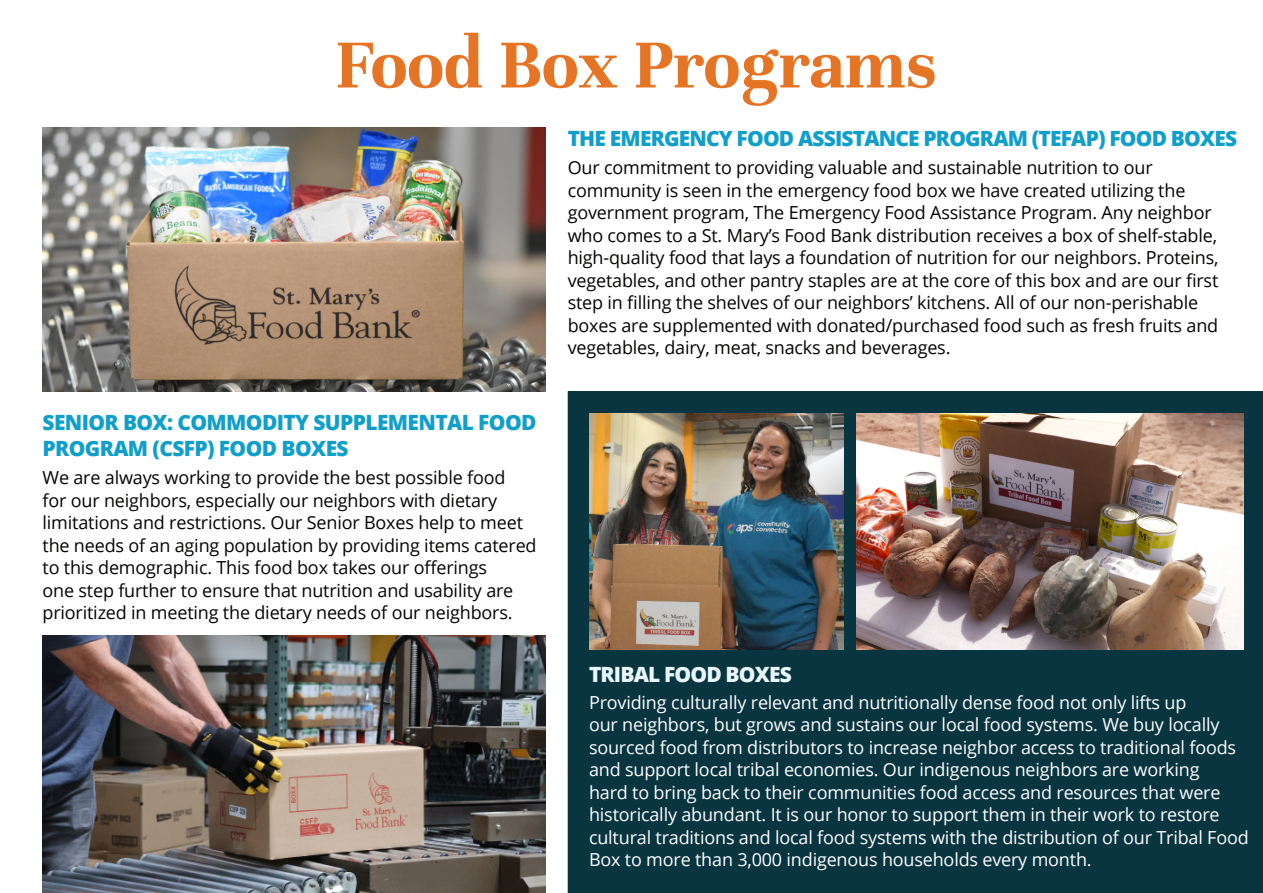
<style>
.page{position:relative;width:1263px;height:893px;background:#fff}
.page>*{position:absolute;margin:0;border:0;box-sizing:border-box;transform-origin:0 0}
._30pt_Bold_Left{font:700 75px "Unna";color:#e57525}
.t1{font:800 21px/25.5px "Open Sans";letter-spacing:-.03em;color:#109fcb}
.t2{font:800 21px "Open Sans";letter-spacing:-.04em;color:#eaf7fd}
.t3{font:18px/22.5px "Open Sans";letter-spacing:-.01em;color:#040503}
.t4{font:18px/22.5px "Open Sans";letter-spacing:-.01em;color:#fff}
</style>
<div class="page">
<div style="left:568px;top:391px;width:695px;height:502px;background:#093541"></div>
<img style="left:43px;top:636px;width:503px;height:257px">
<img style="left:589px;top:414px;width:254px;height:235px">
<img style="left:857px;top:414px;width:387px;height:235px">
<img style="left:43px;top:128px;width:503px;height:263px">
<p class="_30pt_Bold_Left" style="left:335px;top:21px;width:603px">Food Box Programs</p>
<p class="t1" style="left:43px;top:409px;width:496px">SENIOR BOX: COMMODITY SUPPLEMENTAL FOOD<br>PROGRAM (CSFP) FOOD BOXES</p>
<p class="t3" style="left:43px;top:466px;width:496px">We are always working to provide the best possible food<br>for our neighbors, especially our neighbors with dietary limitations and restrictions. Our Senior Boxes help to meet the needs of an aging population by providing items catered to this demographic. This food box takes our offerings<br>one step further to ensure that nutrition and usability are prioritized in meeting the dietary needs of our neighbors.</p>
<p class="t1" style="left:568px;top:124px;width:671px">THE EMERGENCY FOOD ASSISTANCE PROGRAM (TEFAP) FOOD BOXES</p>
<p class="t3" style="left:568px;top:156px;width:652px">Our commitment to providing valuable and sustainable nutrition to our community is seen in the emergency food box we have created utilizing the government program, The Emergency Food Assistance Program. Any neighbor who comes to a St. Mary’s Food Bank distribution receives a box of shelf-stable, high-quality food that lays a foundation of nutrition for our neighbors. Proteins, vegetables, and other pantry staples are at the core of this box and are our first step in filling the shelves of our neighbors’ kitchens. All of our non-perishable boxes are supplemented with donated/purchased food such as fresh fruits and vegetables, dairy, meat, snacks and beverages.</p>
<p class="t2" style="left:589px;top:658px;width:204px">TRIBAL FOOD BOXES</p>
<p class="t4" style="left:589px;top:690px;width:661px">Providing culturally relevant and nutritionally dense food not only lifts up<br>our neighbors, but grows and sustains our local food systems. We buy locally sourced food from distributors to increase neighbor access to traditional foods and support local tribal economies. Our indigenous neighbors are working<br>hard to bring back to their communities food access and resources that were historically abundant. It is our honor to support them in their work to restore cultural traditions and local food systems with the distribution of our Tribal Food Box to more than 3,000 indigenous households every month.</p>
</div>
